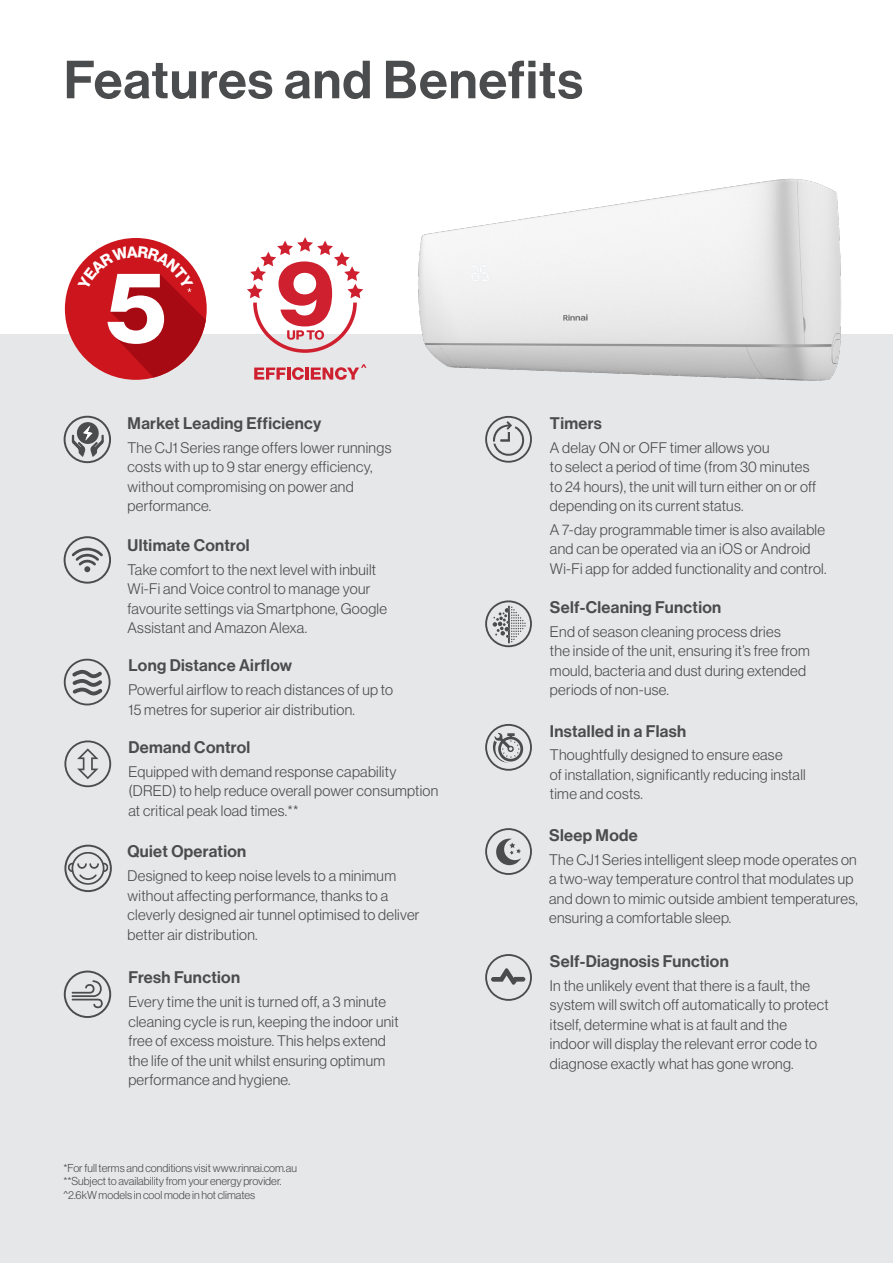
<style>
.page{position:relative;width:893px;height:1263px;background:#fff}
.page>*{position:absolute;margin:0;border:0;box-sizing:border-box;transform-origin:0 0}
.RB_Primary_Heading_Black_85{font:52.5px "N Haas Grotesk DS Pro 65 Md";letter-spacing:.02em;color:#4b4c4d}
.RB_Body_Text_Black_85__Bold__Features{font:16.5px "N Haas Grotesk DS Pro 65 Md";letter-spacing:.02em;color:#4b4c4d}
.RB_Body_Text_Black_85{font:16.5px "N Haas Grotesk DS Pro 65 Md";letter-spacing:.02em;color:#4b4c4d}
.RB_Body_Text_Black_85-2{font:15px/19.5px "N Haas Grotesk DS Pro 45 Lt";letter-spacing:.02em;color:#4b4c4d}
.RB_Body_Text_Black_85__Bold__Features-2{font:15px/19.5px "N Haas Grotesk DS Pro 45 Lt";letter-spacing:.02em;color:#4b4c4d}
.RB_T_C_s_Black_85{font:11.25px "N Haas Grotesk DS Pro 45 Lt";color:#4b4c4d}
</style>
<div class="page">
<div style="left:0;top:334px;width:893px;height:929px;background:#e6e7e9"></div>
<svg style="left:64px;top:740px;width:47px;height:47px"></svg>
<div style="left:64px;top:536px;width:47px;height:48px;border:2px solid #4b4c4d;border-radius:50%"></div>
<svg style="left:72px;top:548px;width:31px;height:24px"></svg>
<div style="left:64px;top:416px;width:47px;height:47px;border:2px solid #4b4c4d;border-radius:50%"></div>
<div style="left:65px;top:238px;width:142px;height:142px;background:#cd151d;border-radius:50%"></div>
<img style="left:418px;top:178px;width:423px;height:203px">
<div style="left:64px;top:970px;width:47px;height:48px;border:2px solid #4b4c4d;border-radius:50%"></div>
<svg style="left:72px;top:980px;width:31px;height:28px"></svg>
<svg style="left:64px;top:659px;width:47px;height:46px"></svg>
<svg style="left:485px;top:600px;width:47px;height:47px"></svg>
<svg style="left:485px;top:724px;width:47px;height:47px"></svg>
<svg style="left:485px;top:416px;width:47px;height:47px"></svg>
<svg style="left:485px;top:954px;width:47px;height:47px"></svg>
<svg style="left:485px;top:828px;width:47px;height:47px"></svg>
<svg style="left:254px;top:367px;width:50px;height:13px"></svg>
<hr style="left:305px;top:368px;width:4px;height:12px;background:#cf202f">
<svg style="left:311px;top:364px;width:55px;height:16px"></svg>
<svg style="left:247px;top:237px;width:116px;height:116px"></svg>
<svg style="left:72px;top:422px;width:32px;height:35px"></svg>
<svg style="left:68px;top:852px;width:40px;height:33px"></svg>
<div style="left:64px;top:845px;width:48px;height:47px;border:2px solid #4b4c4d;border-radius:50%"></div>
<svg style="left:78px;top:246px;width:128px;height:132px"></svg>
<p class="RB_Primary_Heading_Black_85" style="left:64px;top:49px;width:521px">Features and Benefits</p>
<p class="RB_Body_Text_Black_85__Bold__Features" style="left:128px;top:414px;width:195px">Market Leading Efficiency</p>
<p class="RB_Body_Text_Black_85-2" style="left:128px;top:438px;width:265px">The CJ1 Series range offers lower runnings costs with up to 9 star energy efficiency, without compromising on power and performance.</p>
<p class="RB_Body_Text_Black_85__Bold__Features" style="left:128px;top:536px;width:124px">Ultimate Control</p>
<p class="RB_Body_Text_Black_85-2" style="left:128px;top:560px;width:261px">Take comfort to the next level with inbuilt Wi-Fi and Voice control to manage your favourite settings via Smartphone, Google Assistant and Amazon Alexa.</p>
<p class="RB_Body_Text_Black_85__Bold__Features" style="left:129px;top:656px;width:165px">Long Distance Airflow</p>
<p class="RB_Body_Text_Black_85__Bold__Features-2" style="left:129px;top:680px;width:266px">Powerful airflow to reach distances of up to<br>15 metres for superior air distribution.</p>
<p class="RB_Body_Text_Black_85__Bold__Features" style="left:128px;top:738px;width:123px">Demand Control</p>
<p class="RB_Body_Text_Black_85-2" style="left:128px;top:762px;width:311px">Equipped with demand response capability (DRED) to help reduce overall power consumption at critical peak load times.**</p>
<p class="RB_Body_Text_Black_85__Bold__Features" style="left:128px;top:842px;width:120px">Quiet Operation</p>
<p class="RB_Body_Text_Black_85-2" style="left:128px;top:866px;width:293px">Designed to keep noise levels to a minimum without affecting performance, thanks to a cleverly designed air tunnel optimised to deliver better air distribution.</p>
<p class="RB_Body_Text_Black_85__Bold__Features" style="left:128px;top:968px;width:113px">Fresh Function</p>
<p class="RB_Body_Text_Black_85-2" style="left:128px;top:992px;width:272px">Every time the unit is turned off, a 3 minute cleaning cycle is run, keeping the indoor unit free of excess moisture. This helps extend the life of the unit whilst ensuring optimum performance and hygiene.</p>
<p class="RB_T_C_s_Black_85" style="left:64px;top:1161px;width:235px">*For full terms and conditions visit www.rinnai.com.au</p>
<p class="RB_T_C_s_Black_85" style="left:64px;top:1175px;width:219px">**Subject to availability from your energy provider.</p>
<p class="RB_T_C_s_Black_85" style="left:64px;top:1188px;width:193px">^2.6kW models in cool mode in hot climates</p>
<p class="RB_Body_Text_Black_85__Bold__Features" style="left:550px;top:413px;width:53px">Timers</p>
<p class="RB_Body_Text_Black_85__Bold__Features-2" style="left:550px;top:437px;width:268px">A delay ON or OFF timer allows you<br>to select a period of time (from 30 minutes to 24 hours), the unit will turn either on or off depending on its current status.</p>
<p class="RB_Body_Text_Black_85__Bold__Features-2" style="left:550px;top:520px;width:278px">A 7-day programmable timer is also available and can be operated via an iOS or Android<br>Wi-Fi app for added functionality and control.</p>
<p class="RB_Body_Text_Black_85" style="left:550px;top:598px;width:173px">Self-Cleaning Function</p>
<p class="RB_Body_Text_Black_85-2" style="left:550px;top:622px;width:261px">End of season cleaning process dries<br>the inside of the unit, ensuring it’s free from mould, bacteria and dust during extended periods of non-use.</p>
<p class="RB_Body_Text_Black_85__Bold__Features" style="left:550px;top:721px;width:138px">Installed in a Flash</p>
<p class="RB_Body_Text_Black_85__Bold__Features-2" style="left:550px;top:745px;width:257px">Thoughtfully designed to ensure ease<br>of installation, significantly reducing install time and costs.</p>
<p class="RB_Body_Text_Black_85__Bold__Features" style="left:549px;top:826px;width:90px">Sleep Mode</p>
<p class="RB_Body_Text_Black_85-2" style="left:549px;top:850px;width:310px">The CJ1 Series intelligent sleep mode operates on a two-way temperature control that modulates up and down to mimic outside ambient temperatures, ensuring a comfortable sleep.</p>
<p class="RB_Body_Text_Black_85__Bold__Features" style="left:550px;top:951px;width:180px">Self-Diagnosis Function</p>
<p class="RB_Body_Text_Black_85__Bold__Features-2" style="left:550px;top:975px;width:280px">In the unlikely event that there is a fault, the system will switch off automatically to protect itself, determine what is at fault and the indoor will display the relevant error code to diagnose exactly what has gone wrong.</p>
</div>
